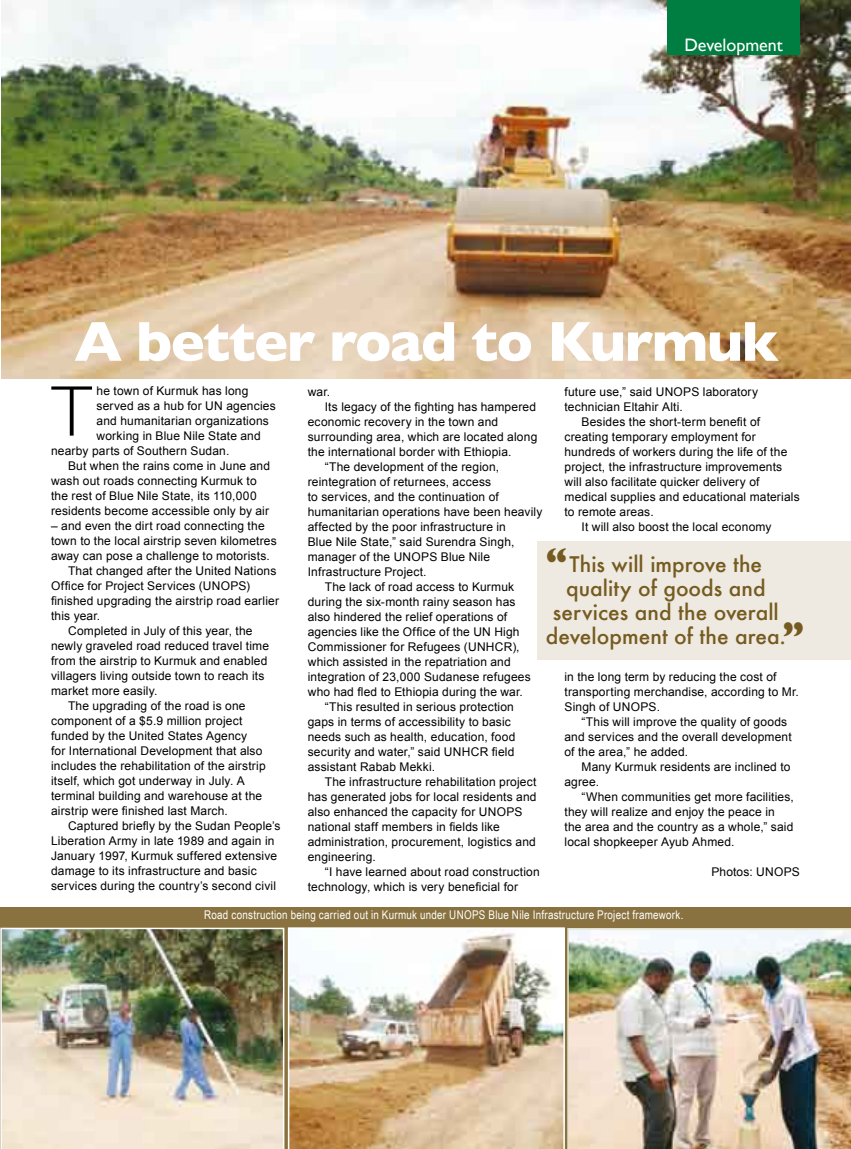
<style>
.page{position:relative;width:851px;height:1149px;background:#fff}
.page>*{position:absolute;margin:0;border:0;box-sizing:border-box;transform-origin:0 0}
.t1{font:300 72px "Gill Sans";color:#000}
.t2{font:700 57px "Gill Sans";letter-spacing:-.025em;color:#fff}
.t3{font:700 37.5px "Gill Sans";color:#765b20}
.t4{font:500 21px "Futura";color:#765b20}
.t5{font:18px "Gill Sans";color:#fff}
.t6{font:12px/15px "Arial";letter-spacing:.015em;color:#000}
.t7{font:12px "Arial Narrow";letter-spacing:.02em;color:#fff}
.s1{font-family:"Gill Sans";font-weight:700;font-size:37.5px}
</style>
<div class="page">
<div style="left:537px;top:541px;width:313px;height:118px;background:#eeeae1"></div>
<div style="left:0;top:907px;width:850px;height:241px;background:#89723f"></div>
<img style="left:1px;top:0;width:849px;height:379px">
<div style="left:667px;top:0;width:132px;height:55px;background:#007d40"></div>
<img style="left:288px;top:927px;width:276px;height:221px">
<img style="left:567px;top:928px;width:283px;height:220px">
<img style="left:0;top:927px;width:284px;height:221px">
<h3 class="t5" style="left:684px;top:34px;width:100px">Development</h3>
<h2 class="t2" style="left:74px;top:308px;width:705px">A better road to Kurmuk</h2>
<h1 class="t1" style="left:51px;top:369px;width:43px">T</h1>
<p class="t6" style="left:97px;top:383px;width:153px">he town of Kurmuk has long</p>
<p class="t6" style="left:97px;top:398px;width:181px">served as a hub for UN agencies</p>
<p class="t6" style="left:97px;top:413px;width:174px">and humanitarian organizations</p>
<p class="t6" style="left:97px;top:428px;width:166px">working in Blue Nile State and</p>
<p class="t6" style="left:51px;top:443px;width:180px">nearby parts of Southern Sudan.</p>
<p class="t6" style="left:68px;top:458px;width:203px">But when the rains come in June and</p>
<p class="t6" style="left:51px;top:473px;width:207px">wash out roads connecting Kurmuk to</p>
<p class="t6" style="left:51px;top:488px;width:207px">the rest of Blue Nile State, its 110,000</p>
<p class="t6" style="left:51px;top:503px;width:219px">residents become accessible only by air</p>
<p class="t6" style="left:51px;top:518px;width:215px">– and even the dirt road connecting the</p>
<p class="t6" style="left:51px;top:533px;width:227px">town to the local airstrip seven kilometres</p>
<p class="t6" style="left:51px;top:548px;width:220px">away can pose a challenge to motorists.</p>
<p class="t6" style="left:68px;top:563px;width:210px">That changed after the United Nations</p>
<p class="t6" style="left:51px;top:578px;width:201px">Office for Project Services (UNOPS)</p>
<p class="t6" style="left:51px;top:593px;width:229px">finished upgrading the airstrip road earlier</p>
<p class="t6" style="left:51px;top:608px;width:51px">this year.</p>
<p class="t6" style="left:68px;top:623px;width:186px">Completed in July of this year, the</p>
<p class="t6" style="left:51px;top:638px;width:219px">newly graveled road reduced travel time</p>
<p class="t6" style="left:51px;top:653px;width:218px">from the airstrip to Kurmuk and enabled</p>
<p class="t6" style="left:51px;top:668px;width:215px">villagers living outside town to reach its</p>
<p class="t6" style="left:51px;top:683px;width:108px">market more easily.</p>
<p class="t6" style="left:68px;top:698px;width:179px">The upgrading of the road is one</p>
<p class="t6" style="left:51px;top:713px;width:193px">component of a $5.9 million project</p>
<p class="t6" style="left:51px;top:728px;width:197px">funded by the United States Agency</p>
<p class="t6" style="left:51px;top:743px;width:213px">for International Development that also</p>
<p class="t6" style="left:51px;top:758px;width:216px">includes the rehabilitation of the airstrip</p>
<p class="t6" style="left:51px;top:773px;width:195px">itself, which got underway in July. A</p>
<p class="t6" style="left:51px;top:788px;width:213px">terminal building and warehouse at the</p>
<p class="t6" style="left:51px;top:803px;width:178px">airstrip were finished last March.</p>
<p class="t6" style="left:68px;top:818px;width:214px">Captured briefly by the Sudan People’s</p>
<p class="t6" style="left:51px;top:833px;width:225px">Liberation Army in late 1989 and again in</p>
<p class="t6" style="left:51px;top:848px;width:227px">January 1997, Kurmuk suffered extensive</p>
<p class="t6" style="left:51px;top:863px;width:207px">damage to its infrastructure and basic</p>
<p class="t6" style="left:51px;top:878px;width:226px">services during the country’s second civil</p>
<p class="t6" style="left:564px;top:384px;width:195px">future use,” said UNOPS laboratory technician Eltahir Alti.</p>
<p class="t6" style="left:581px;top:414px;width:180px">Besides the short-term benefit of</p>
<p class="t6" style="left:564px;top:429px;width:193px">creating temporary employment for</p>
<p class="t6" style="left:564px;top:444px;width:224px">hundreds of workers during the life of the</p>
<p class="t6" style="left:564px;top:459px;width:219px">project, the infrastructure improvements</p>
<p class="t6" style="left:564px;top:474px;width:196px">will also facilitate quicker delivery of</p>
<p class="t6" style="left:564px;top:489px;width:237px">medical supplies and educational materials</p>
<p class="t6" style="left:564px;top:504px;width:91px">to remote areas.</p>
<p class="t6" style="left:581px;top:519px;width:191px">It will also boost the local economy</p>
<p class="t6" style="left:308px;top:384px;width:24px">war.</p>
<p class="t6" style="left:325px;top:399px;width:213px">Its legacy of the fighting has hampered</p>
<p class="t6" style="left:308px;top:414px;width:192px">economic recovery in the town and</p>
<p class="t6" style="left:308px;top:429px;width:231px">surrounding area, which are located along</p>
<p class="t6" style="left:308px;top:444px;width:205px">the international border with Ethiopia.</p>
<p class="t6" style="left:325px;top:459px;width:176px">“The development of the region,</p>
<p class="t6" style="left:308px;top:474px;width:185px">reintegration of returnees, access</p>
<p class="t6" style="left:308px;top:489px;width:193px">to services, and the continuation of</p>
<p class="t6" style="left:308px;top:504px;width:236px">humanitarian operations have been heavily</p>
<p class="t6" style="left:308px;top:519px;width:200px">affected by the poor infrastructure in</p>
<p class="t6" style="left:308px;top:534px;width:208px">Blue Nile State,” said Surendra Singh,</p>
<p class="t6" style="left:308px;top:549px;width:184px">manager of the UNOPS Blue Nile</p>
<p class="t6" style="left:308px;top:564px;width:120px">Infrastructure Project.</p>
<p class="t6" style="left:325px;top:579px;width:191px">The lack of road access to Kurmuk</p>
<p class="t6" style="left:308px;top:594px;width:209px">during the six-month rainy season has</p>
<p class="t6" style="left:308px;top:609px;width:201px">also hindered the relief operations of</p>
<p class="t6" style="left:308px;top:624px;width:213px">agencies like the Office of the UN High</p>
<p class="t6" style="left:308px;top:639px;width:213px">Commissioner for Refugees (UNHCR),</p>
<p class="t6" style="left:308px;top:654px;width:204px">which assisted in the repatriation and</p>
<p class="t6" style="left:308px;top:669px;width:224px">integration of 23,000 Sudanese refugees</p>
<p class="t6" style="left:308px;top:684px;width:216px">who had fled to Ethiopia during the war.</p>
<p class="t6" style="left:325px;top:699px;width:191px">“This resulted in serious protection</p>
<p class="t6" style="left:308px;top:714px;width:205px">gaps in terms of accessibility to basic</p>
<p class="t6" style="left:308px;top:729px;width:209px">needs such as health, education, food</p>
<p class="t6" style="left:308px;top:744px;width:208px">security and water,” said UNHCR field</p>
<p class="t6" style="left:308px;top:759px;width:129px">assistant Rabab Mekki.</p>
<p class="t6" style="left:325px;top:774px;width:213px">The infrastructure rehabilitation project</p>
<p class="t6" style="left:308px;top:789px;width:230px">has generated jobs for local residents and</p>
<p class="t6" style="left:308px;top:804px;width:216px">also enhanced the capacity for UNOPS</p>
<p class="t6" style="left:308px;top:819px;width:193px">national staff members in fields like</p>
<p class="t6" style="left:308px;top:834px;width:230px">administration, procurement, logistics and</p>
<p class="t6" style="left:308px;top:849px;width:69px">engineering.</p>
<p class="t6" style="left:325px;top:864px;width:216px">“I have learned about road construction</p>
<p class="t6" style="left:308px;top:879px;width:212px">technology, which is very beneficial for</p>
<h3 class="t3" style="left:545px;top:538px;width:23px">”</h3>
<h3 class="t4" style="left:569px;top:549px;width:194px">This will improve the</h3>
<h3 class="t4" style="left:566px;top:573px;width:201px">quality of goods and</h3>
<h3 class="t4" style="left:553px;top:597px;width:227px">services and the overall</h3>
<h3 class="t4" style="left:545px;top:621px;width:260px">development of the area.<span class="s1">“</span></h3>
<p class="t6" style="left:564px;top:669px;width:236px">in the long term by reducing the cost of transporting merchandise, according to Mr.<br>Singh of UNOPS.</p>
<p class="t6" style="left:564px;top:714px;width:229px;text-indent:17px">“This will improve the quality of goods and services and the overall development of the area,” he added.</p>
<p class="t6" style="left:564px;top:759px;width:227px;text-indent:17px">Many Kurmuk residents are inclined to agree.</p>
<p class="t6" style="left:564px;top:789px;width:231px;text-indent:17px">“When communities get more facilities, they will realize and enjoy the peace in the area and the country as a whole,” said local shopkeeper Ayub Ahmed.</p>
<p class="t6" style="left:711px;top:864px;width:90px">Photos: UNOPS</p>
<p class="t7" style="left:204px;top:907px;width:481px">Road construction being carried out in Kurmuk under UNOPS Blue Nile Infrastructure Project framework.</p>
</div>
